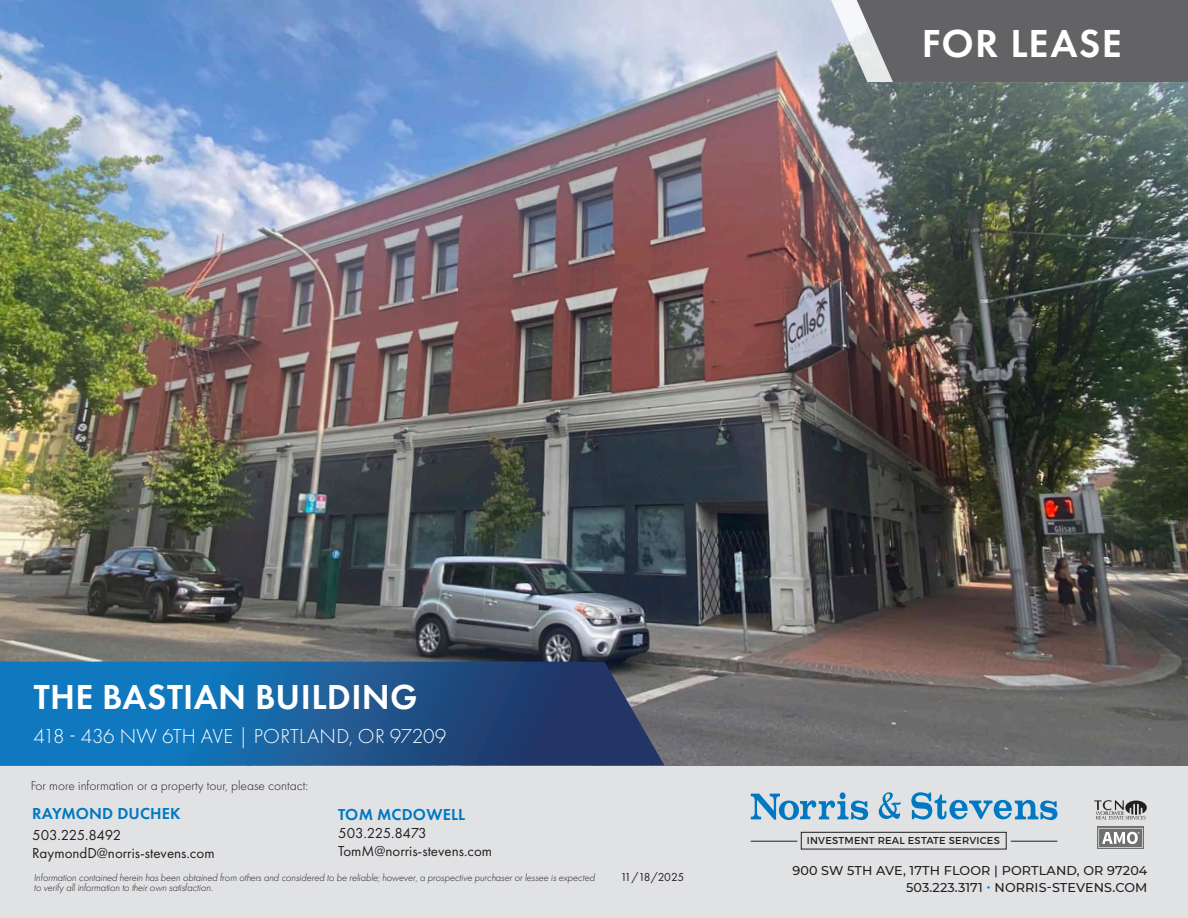
<style>
.page{position:relative;width:1188px;height:918px;background:#fff}
.page>*{position:absolute;margin:0;border:0;box-sizing:border-box;transform-origin:0 0}
.t1{font:600 40.5px "Futura PT";letter-spacing:.03em;color:#fff}
.t2{font:600 36px "Futura PT";letter-spacing:.01em;color:#fff}
.t3{font:600 22.5px "Futura PT";letter-spacing:.015em;color:#fff}
.t4{font:300 21px "Futura PT";letter-spacing:.01em;color:#fff}
.t5{font:600 16.5px "Futura PT";letter-spacing:.01em;color:#0079c2}
.t6{font:15px/18px "Futura PT";color:#231f20}
.t7{font:300 13.5px "Futura PT";color:#231f20}
.t8{font:500 12.75px/16.5px "Montserrat";letter-spacing:.01em;color:#231f20;text-align:right}
.t9{font:12px "Futura PT";letter-spacing:-.035em;color:#231f20}
.t10{font:italic 300 10.5px/10.5px "Futura PT";letter-spacing:-.01em;color:#231f20}
.t11{font:10.05px "Montserrat";letter-spacing:.02em;color:#231f20}
.s1{color:#0079c2}
</style>
<div class="page">
<div style="left:0;top:765px;width:1188px;height:153px;background:#e1e2e4"></div>
<svg style="left:751px;top:792px;width:117px;height:28px"></svg>
<svg style="left:911px;top:792px;width:146px;height:28px"></svg>
<svg style="left:879px;top:792px;width:22px;height:27px"></svg>
<div style="left:801px;top:832px;width:205px;height:17px;border:1px solid #231f20"></div>
<hr style="left:751px;top:841px;width:46px;height:1px;background:#231f20">
<hr style="left:1011px;top:841px;width:46px;height:1px;background:#231f20">
<svg style="left:1094px;top:800px;width:53px;height:20px"></svg>
<div style="left:1097px;top:827px;width:47px;height:22px;background:#6f7171"></div>
<svg style="left:1098px;top:828px;width:45px;height:20px"></svg>
<img style="left:0;top:0;width:1188px;height:765px">
<svg style="left:0;top:662px;width:664px;height:103px;background:#1d5c96"></svg>
<svg style="left:771px;top:0;width:417px;height:86px;background:#7a7c80"></svg>
<h3 class="t3" style="left:907px;top:23px;width:242px">THE BASTIAN BUILDING</h3>
<p class="t1" style="left:922px;top:18px;width:201px">FOR LEASE</p>
<p class="t2" style="left:34px;top:675px;width:385px">THE BASTIAN BUILDING</p>
<p class="t4" style="left:34px;top:724px;width:414px">418 - 436 NW 6TH AVE | PORTLAND, OR 97209</p>
<p class="t7" style="left:31px;top:778px;width:279px">For more information or a property tour, please contact:</p>
<h3 class="t5" style="left:32px;top:803px;width:150px">RAYMOND DUCHEK</h3>
<h3 class="t6" style="left:32px;top:826px;width:184px">503.225.8492<br>RaymondD@norris-stevens.com</h3>
<h3 class="t5" style="left:338px;top:804px;width:128px">TOM MCDOWELL</h3>
<h3 class="t6" style="left:338px;top:824px;width:155px">503.225.8473<br>TomM@norris-stevens.com</h3>
<p class="t10" style="left:34px;top:872px;width:563px">Information contained herein has been obtained from others and considered to be reliable; however, a prospective purchaser or lessee is expected to verify all information to their own satisfaction.</p>
<p class="t11" style="left:807px;top:835px;width:195px">INVESTMENT REAL ESTATE SERVICES</p>
<p class="t9" style="left:621px;top:870px;width:65px">11/18/2025</p>
<p class="t8" style="left:792px;top:862px;width:357px">900 SW 5TH AVE, 17TH FLOOR | PORTLAND, OR 97204<br>503.223.3171 <span class="s1">•</span> NORRIS-STEVENS.COM</p>
</div>
